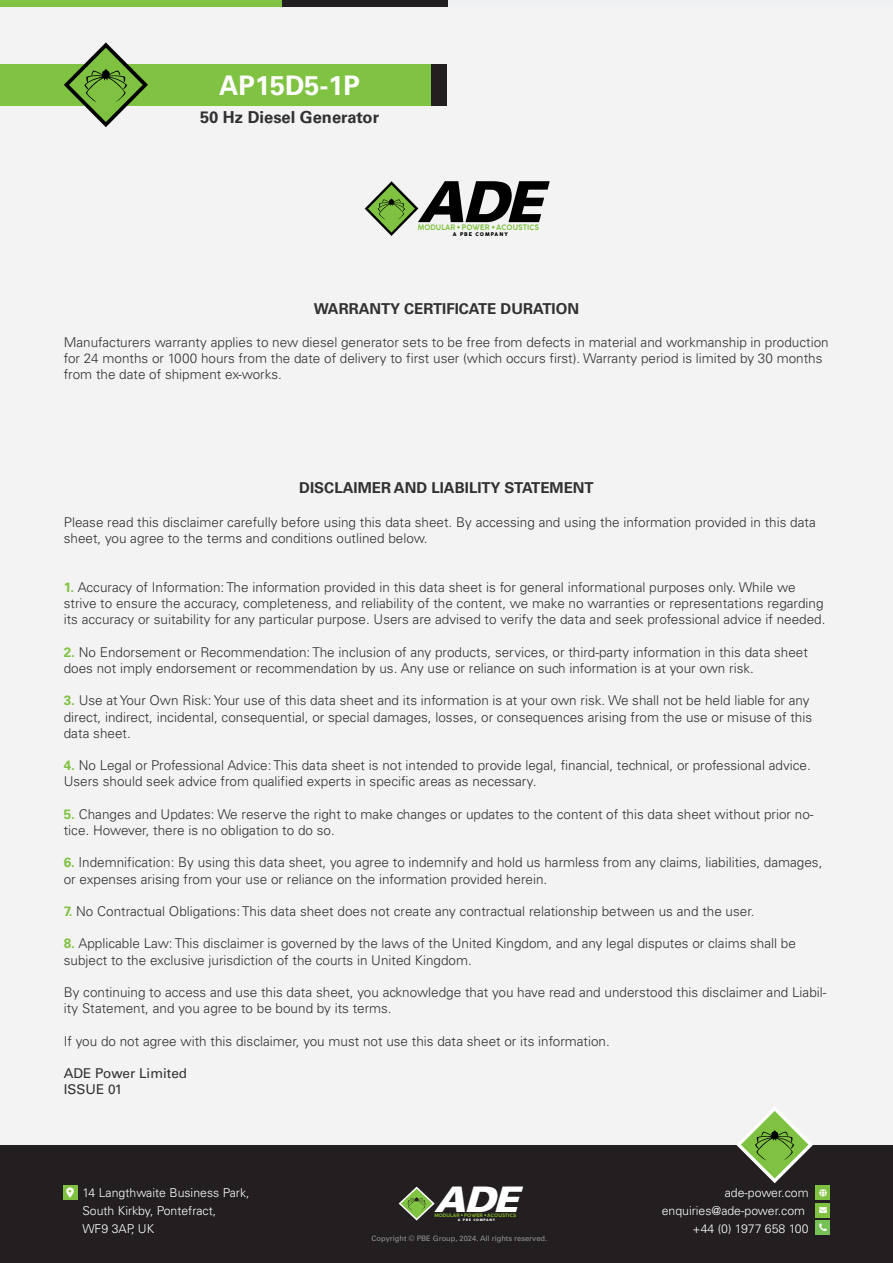
<style>
.page{position:relative;width:893px;height:1263px;background:#f3f3f3}
.page>*{position:absolute;margin:0;border:0;box-sizing:border-box;transform-origin:0 0}
.t1{font:italic 900 56.55px "Univers";color:#000001}
.t2{font:italic 900 35.1px "Univers";color:#fff;scale:1.06 1}
.t3{font:700 27px "Univers";color:#fff}
.t4{font:700 16.5px "Univers";color:#323031}
.t5{font:700 15px "Univers";color:#323031}
.t6{font:300 13.5px/16.2px "Univers";color:#323031}
.t7{font:13.5px/16.2px "Univers";color:#323031}
.t8{font:300 12.3px/18.5px "Univers";color:#fff;text-align:right}
.t9{font:7.5px "Univers";color:#939597}
.t10{font:600 7.5px "COCOGOOSE";letter-spacing:.005em;color:#7fc241;scale:.95 1}
.t11{font:4.95px "Cocogoose";letter-spacing:.2em;color:#000001}
.t12{font:600 4.65px "COCOGOOSE";letter-spacing:.005em;color:#86bc28}
.t13{font:3.15px "Cocogoose";letter-spacing:.2em;color:#fff;scale:1.06 1}
.s1{font-weight:700;color:#80c242}
</style>
<div class="page">
<div style="left:0;top:1145px;width:893px;height:118px;background:#231f20"></div>
<svg style="left:736px;top:1107px;width:77px;height:76px"></svg>
<div style="left:816px;top:1220px;width:14px;height:14px;background:#77c257"></div>
<svg style="left:819px;top:1223px;width:8px;height:8px"></svg>
<div style="left:816px;top:1203px;width:14px;height:14px;background:#7fc241"></div>
<svg style="left:819px;top:1207px;width:8px;height:6px"></svg>
<div style="left:816px;top:1185px;width:14px;height:15px;background:#7fc241"></div>
<svg style="left:819px;top:1189px;width:8px;height:7px"></svg>
<div style="left:63px;top:1185px;width:14px;height:15px;background:#7fc241"></div>
<svg style="left:66px;top:1187px;width:8px;height:10px"></svg>
<svg style="left:399px;top:1186px;width:36px;height:34px"></svg>
<div style="left:0;top:64px;width:446px;height:42px;background:#80c242"></div>
<div style="left:431px;top:64px;width:15px;height:42px;background:#231f20"></div>
<svg style="left:64px;top:43px;width:84px;height:84px"></svg>
<div style="left:0;top:0;width:282px;height:6px;background:#80c242"></div>
<div style="left:282px;top:0;width:166px;height:6px;background:#231f20"></div>
<div style="left:448px;top:0;width:445px;height:6px;background:#eff0f3"></div>
<svg style="left:365px;top:181px;width:53px;height:55px"></svg>
<h3 class="t3" style="left:219px;top:70px;width:143px">AP15D5-1P</h3>
<p class="t4" style="left:200px;top:107px;width:181px">50 Hz Diesel Generator</p>
<h1 class="t1" style="left:418px;top:165px;width:126px">ADE</h1>
<p class="t11" style="left:453px;top:231px;width:57px">A PBE COMPANY</p>
<p class="t10" style="left:418px;top:222px;width:129px">MODULAR · POWER · ACOUSTICS</p>
<p class="t5" style="left:314px;top:300px;width:267px">WARRANTY CERTIFICATE DURATION</p>
<p class="t6" style="left:64px;top:334px;width:766px">Manufacturers warranty applies to new diesel generator sets to be free from defects in material and workmanship in production for 24 months or 1000 hours from the date of delivery to first user (which occurs first). Warranty period is limited by 30 months from the date of shipment ex-works.</p>
<p class="t5" style="left:299px;top:479px;width:296px">DISCLAIMER AND LIABILITY STATEMENT</p>
<p class="t6" style="left:64px;top:514px;width:754px">Please read this disclaimer carefully before using this data sheet. By accessing and using the information provided in this data sheet, you agree to the terms and conditions outlined below.</p>
<p class="t6" style="left:64px;top:579px;width:763px"><span class="s1">1.</span> Accuracy of Information: The information provided in this data sheet is for general informational purposes only. While we strive to ensure the accuracy, completeness, and reliability of the content, we make no warranties or representations regarding its accuracy or suitability for any particular purpose. Users are advised to verify the data and seek professional advice if needed.</p>
<p class="t6" style="left:64px;top:644px;width:746px"><span class="s1">2.</span> No Endorsement or Recommendation: The inclusion of any products, services, or third-party information in this data sheet does not imply endorsement or recommendation by us. Any use or reliance on such information is at your own risk.</p>
<p class="t6" style="left:64px;top:692px;width:750px"><span class="s1">3.</span> Use at Your Own Risk: Your use of this data sheet and its information is at your own risk. We shall not be held liable for any direct, indirect, incidental, consequential, or special damages, losses, or consequences arising from the use or misuse of this data sheet.</p>
<p class="t6" style="left:64px;top:757px;width:748px"><span class="s1">4.</span> No Legal or Professional Advice: This data sheet is not intended to provide legal, financial, technical, or professional advice.<br>Users should seek advice from qualified experts in specific areas as necessary.</p>
<p class="t6" style="left:64px;top:806px;width:751px"><span class="s1">5.</span> Changes and Updates: We reserve the right to make changes or updates to the content of this data sheet without prior no&shy;tice. However, there is no obligation to do so.</p>
<p class="t6" style="left:64px;top:854px;width:760px"><span class="s1">6.</span> Indemnification: By using this data sheet, you agree to indemnify and hold us harmless from any claims, liabilities, damages, or expenses arising from your use or reliance on the information provided herein.</p>
<p class="t6" style="left:64px;top:903px;width:692px"><span class="s1">7.</span> No Contractual Obligations: This data sheet does not create any contractual relationship between us and the user.</p>
<p class="t6" style="left:64px;top:935px;width:734px"><span class="s1">8.</span> Applicable Law: This disclaimer is governed by the laws of the United Kingdom, and any legal disputes or claims shall be subject to the exclusive jurisdiction of the courts in United Kingdom.</p>
<p class="t6" style="left:64px;top:984px;width:764px">By continuing to access and use this data sheet, you acknowledge that you have read and understood this disclaimer and Liabil&shy;ity Statement, and you agree to be bound by its terms.</p>
<p class="t6" style="left:64px;top:1033px;width:548px">If you do not agree with this disclaimer, you must not use this data sheet or its information.</p>
<p class="t7" style="left:64px;top:1065px;width:125px">ADE Power Limited<br>ISSUE 01</p>
<p class="t8" style="left:82px;top:1183px;width:169px;text-align:left">14 Langthwaite Business Park,<br>South Kirkby, Pontefract,<br>WF9 3AP, UK</p>
<h2 class="t2" style="left:434px;top:1176px;width:80px">ADE</h2>
<p class="t13" style="left:458px;top:1217px;width:37px">A PBE COMPANY</p>
<p class="t9" style="left:372px;top:1234px;width:177px">Copyright © PBE Group, 2024. All rights reserved.</p>
<p class="t12" style="left:434px;top:1212px;width:83px">MODULAR · POWER · ACOUSTICS</p>
<p class="t8" style="left:662px;top:1183px;width:148px">ade-power.com enquiries@ade-power.com +44 (0) 1977 658 100</p>
</div>
